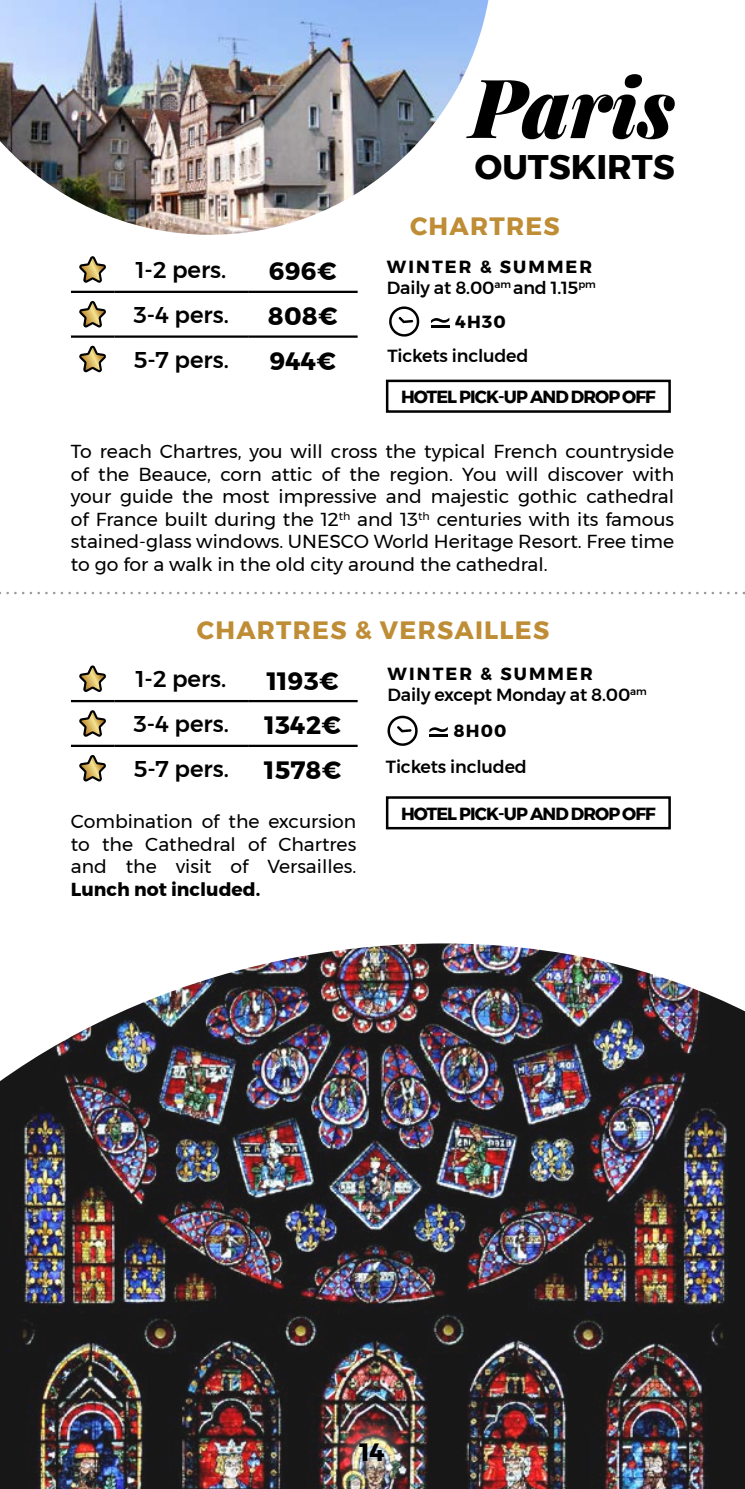
<style>
.page{position:relative;width:745px;height:1489px;background:#fff}
.page>*{position:absolute;margin:0;border:0;box-sizing:border-box;transform-origin:0 0}
.t1{font:italic 900 81.75px "Playfair Display";color:#000}
.t2{font:700 34px "Montserrat";color:#000}
.t3{font:700 25px "Montserrat";letter-spacing:.01em;color:#000}
.t4{font:700 25px "Montserrat";letter-spacing:.05em;color:#be8d36}
.t5{font:500 22.75px "Montserrat";color:#000}
.t6{font:18.75px/22.5px "Montserrat";color:#000;text-align:justify}
.t7{font:700 18.75px "Montserrat";color:#000}
.t8{font:500 17.5px/21px "Montserrat";letter-spacing:-.01em;color:#000}
.t9{font:700 17.5px "Montserrat";letter-spacing:-.055em;color:#000}
.s1{font-weight:700}
</style>
<div class="page">
<hr style="left:71px;top:291px;width:43px;height:2px;background:#000">
<hr style="left:114px;top:291px;width:134px;height:2px;background:#000">
<hr style="left:248px;top:291px;width:109px;height:2px;background:#000">
<hr style="left:71px;top:335px;width:43px;height:3px;background:#000">
<hr style="left:114px;top:335px;width:134px;height:3px;background:#000">
<hr style="left:248px;top:335px;width:109px;height:3px;background:#000">
<svg style="left:79px;top:256px;width:27px;height:27px"></svg>
<svg style="left:79px;top:301px;width:27px;height:26px"></svg>
<svg style="left:79px;top:345px;width:27px;height:27px"></svg>
<hr style="left:71px;top:700px;width:43px;height:2px;background:#000">
<hr style="left:114px;top:700px;width:134px;height:2px;background:#000">
<hr style="left:248px;top:700px;width:109px;height:2px;background:#000">
<hr style="left:71px;top:744px;width:43px;height:3px;background:#000">
<hr style="left:114px;top:744px;width:134px;height:3px;background:#000">
<hr style="left:248px;top:744px;width:109px;height:3px;background:#000">
<svg style="left:79px;top:665px;width:27px;height:27px"></svg>
<svg style="left:79px;top:710px;width:27px;height:26px"></svg>
<svg style="left:79px;top:755px;width:27px;height:26px"></svg>
<svg style="left:389px;top:306px;width:30px;height:31px"></svg>
<hr style="left:430px;top:325px;width:19px;height:3px;background:#000">
<svg style="left:431px;top:318px;width:18px;height:5px"></svg>
<svg style="left:387px;top:715px;width:31px;height:31px"></svg>
<hr style="left:429px;top:734px;width:18px;height:3px;background:#000">
<svg style="left:429px;top:727px;width:18px;height:5px"></svg>
<svg style="left:0;top:591px;width:730px;height:3px"></svg>
<img style="left:0;top:0;width:488px;height:235px">
<img style="left:0;top:943px;width:744px;height:545px">
<div style="left:385px;top:379px;width:285px;height:34px;border:2px solid #000"></div>
<div style="left:385px;top:796px;width:285px;height:33px;border:2px solid #000"></div>
<div style="left:328px;top:1410px;width:87px;height:78px;background:#fff;opacity:.84"></div>
<h1 class="t1" style="left:470px;top:40px;width:206px">Paris</h1>
<h2 class="t2" style="left:474px;top:140px;width:201px">OUTSKIRTS</h2>
<p class="t5" style="left:136px;top:252px;width:92px">1-2 pers.</p>
<h3 class="t3" style="left:269px;top:251px;width:69px">696€</h3>
<p class="t5" style="left:133px;top:297px;width:97px">3-4 pers.</p>
<h3 class="t3" style="left:268px;top:296px;width:71px">808€</h3>
<p class="t5" style="left:133px;top:342px;width:97px">5-7 pers.</p>
<h3 class="t3" style="left:269px;top:341px;width:68px">944€</h3>
<h3 class="t4" style="left:410px;top:206px;width:151px">CHARTRES</h3>
<p class="t8" style="left:386px;top:256px;width:210px"><span class="s1">WINTER &amp; SUMMER<br></span>Daily at 8.00<sup>am</sup> and 1.15<sup>pm</sup></p>
<p class="t9" style="left:455px;top:308px;width:52px">4H30</p>
<p class="t8" style="left:387px;top:345px;width:142px">Tickets included</p>
<p class="t9" style="left:401px;top:382px;width:256px">HOTEL PICK-UP AND DROP OFF</p>
<p class="t6" style="left:71px;top:440px;width:604px">To reach Chartres, you will cross the typical French countryside of the Beauce, corn attic of the region. You will discover with your guide the most impressive and majestic gothic cathedral of France built during the 12<sup>th</sup> and 13<sup>th</sup> centuries with its famous stained-glass windows. UNESCO World Heritage Resort. Free time to go for a walk in the old city around the cathedral.</p>
<h3 class="t4" style="left:197px;top:610px;width:353px">CHARTRES &amp; VERSAILLES</h3>
<p class="t5" style="left:136px;top:661px;width:92px">1-2 pers.</p>
<h3 class="t3" style="left:267px;top:660px;width:73px">1193€</h3>
<p class="t5" style="left:133px;top:706px;width:97px">3-4 pers.</p>
<h3 class="t3" style="left:265px;top:705px;width:77px">1342€</h3>
<p class="t5" style="left:133px;top:751px;width:97px">5-7 pers.</p>
<h3 class="t3" style="left:264px;top:750px;width:78px">1578€</h3>
<p class="t6" style="left:71px;top:809px;width:287px">Combination of the excursion to the Cathedral of Chartres and the visit of Versailles.</p>
<p class="t7" style="left:71px;top:873px;width:191px">Lunch not included.</p>
<p class="t8" style="left:387px;top:663px;width:261px"><span class="s1">WINTER &amp; SUMMER<br></span>Daily except Monday at 8.00<sup>am</sup></p>
<p class="t9" style="left:453px;top:717px;width:54px">8H00</p>
<p class="t8" style="left:385px;top:756px;width:142px">Tickets included</p>
<p class="t9" style="left:401px;top:799px;width:256px">HOTEL PICK-UP AND DROP OFF</p>
<h3 class="t3" style="left:359px;top:1431px;width:27px">14</h3>
</div>
